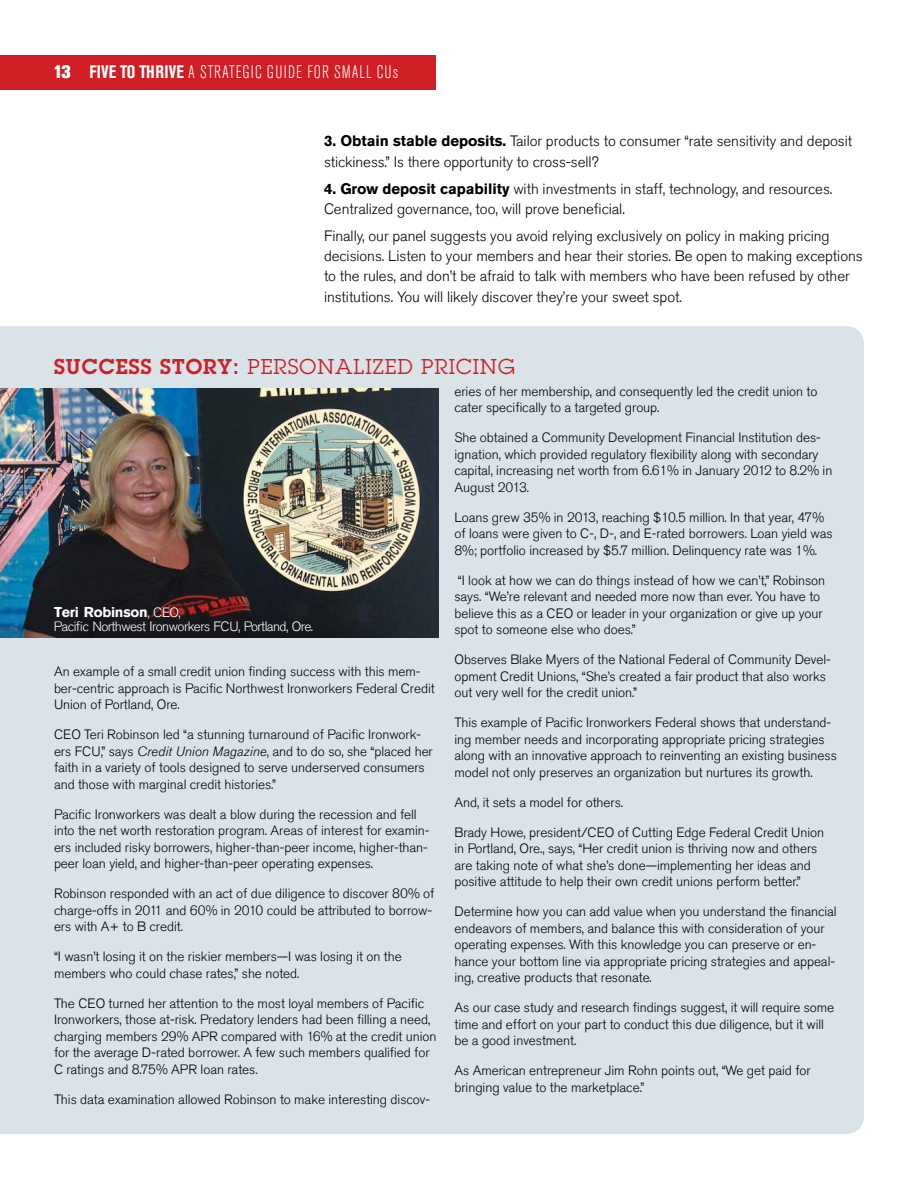
<style>
.page{position:relative;width:918px;height:1188px;background:#fff}
.page>*{position:absolute;margin:0;border:0;box-sizing:border-box;transform-origin:0 0}
.t1{font:21px "Lubalin Graph Std";letter-spacing:.05em;color:#cf1f25}
.t2{font:300 condensed 18px "Akzidenz Grotesk Std";letter-spacing:.055em;color:#fff}
.t3{font:300 15px/20.2px "Akzidenz Grotesk Std";letter-spacing:-.005em;color:#000}
.t4{font:700 14.25px "Akzidenz Grotesk Std";letter-spacing:-.02em;color:#fff}
.t5{font:300 13.5px/16.5px "Akzidenz Grotesk Std";letter-spacing:-.005em;color:#000}
.t6{font:300 13.5px "Akzidenz Grotesk Std";letter-spacing:-.04em;color:#fff}
.s1{font-weight:800;font-stretch:normal}
.s2{font-weight:700}
.s3{font-weight:600}
.s4{font-weight:300;font-size:13.5px}
.s5{font-style:italic}
</style>
<div class="page">
<div style="left:0;top:55px;width:435px;height:35px;background:#cf1f25"></div>
<div style="left:0;top:326px;width:864px;height:808px;background:#dae3e8"></div>
<img style="left:0;top:389px;width:438px;height:248px">
<h2 class="t2" style="left:54px;top:62px;width:346px"><span class="s1">13</span> <span class="s2">FIVE TO THRIVE</span> A STRATEGIC GUIDE FOR SMALL CUs</h2>
<p class="t3" style="left:324px;top:131px;width:530px"><span class="s2">3. Obtain stable deposits.</span> Tailor products to consumer “rate sensitivity and deposit stickiness.” Is there opportunity to cross-sell?</p>
<p class="t3" style="left:324px;top:178px;width:510px"><span class="s2">4. Grow deposit capability</span> with investments in staff, technology, and resources.<br>Centralized governance, too, will prove beneficial.</p>
<p class="t3" style="left:324px;top:226px;width:540px">Finally, our panel suggests you avoid relying exclusively on policy in making pricing decisions. Listen to your members and hear their stories. Be open to making exceptions to the rules, and don’t be afraid to talk with members who have been refused by other institutions. You will likely discover they’re your sweet spot.</p>
<h1 class="t1" style="left:54px;top:353px;width:462px"><span class="s3">SUCCESS STORY:</span> PERSONALIZED PRICING</h1>
<p class="t4" style="left:54px;top:604px;width:128px">Teri Robinson<span class="s4">, CEO,</span></p>
<p class="t6" style="left:54px;top:618px;width:261px">Pacific Northwest Ironworkers FCU, Portland, Ore.</p>
<p class="t5" style="left:54px;top:664px;width:382px">An example of a small credit union finding success with this mem&shy;ber-centric approach is Pacific Northwest Ironworkers Federal Credit<br>Union of Portland, Ore.</p>
<p class="t5" style="left:54px;top:727px;width:380px">CEO Teri Robinson led “a stunning turnaround of Pacific Ironwork&shy;ers FCU,” says <span class="s5">Credit Union Magazine</span>, and to do so, she “placed her faith in a variety of tools designed to serve underserved consumers and those with marginal credit histories.”</p>
<p class="t5" style="left:54px;top:806px;width:377px">Pacific Ironworkers was dealt a blow during the recession and fell into the net worth restoration program. Areas of interest for examin&shy;ers included risky borrowers, higher-than-peer income, higher-than&shy;peer loan yield, and higher-than-peer operating expenses.</p>
<p class="t5" style="left:54px;top:886px;width:382px">Robinson responded with an act of due diligence to discover 80% of charge-offs in 2011 and 60% in 2010 could be attributed to borrow&shy;ers with A+ to B credit.</p>
<p class="t5" style="left:54px;top:949px;width:349px">“I wasn’t losing it on the riskier members—I was losing it on the members who could chase rates,” she noted.</p>
<p class="t5" style="left:54px;top:995px;width:384px">The CEO turned her attention to the most loyal members of Pacific Ironworkers, those at-risk. Predatory lenders had been filling a need, charging members 29% APR compared with 16% at the credit union for the average D-rated borrower. A few such members qualified for C ratings and 8.75% APR loan rates.</p>
<p class="t5" style="left:54px;top:1091px;width:378px">This data examination allowed Robinson to make interesting discov-</p>
<p class="t5" style="left:455px;top:383px;width:365px">eries of her membership, and consequently led the credit union to cater specifically to a targeted group.</p>
<p class="t5" style="left:455px;top:430px;width:379px">She obtained a Community Development Financial Institution des&shy;ignation, which provided regulatory flexibility along with secondary capital, increasing net worth from 6.61% in January 2012 to 8.2% in August 2013.</p>
<p class="t5" style="left:455px;top:509px;width:380px">Loans grew 35% in 2013, reaching $10.5 million. In that year, 47% of loans were given to C-, D-, and E-rated borrowers. Loan yield was<br>8%; portfolio increased by $5.7 million. Delinquency rate was 1%.</p>
<p class="t5" style="left:455px;top:572px;width:372px">“I look at how we can do things instead of how we can’t,” Robinson says. “We’re relevant and needed more now than ever. You have to believe this as a CEO or leader in your organization or give up your spot to someone else who does.”</p>
<p class="t5" style="left:455px;top:652px;width:378px">Observes Blake Myers of the National Federal of Community Devel&shy;opment Credit Unions, “She’s created a fair product that also works out very well for the credit union.”</p>
<p class="t5" style="left:455px;top:715px;width:384px">This example of Pacific Ironworkers Federal shows that understand&shy;ing member needs and incorporating appropriate pricing strategies along with an innovative approach to reinventing an existing business model not only preserves an organization but nurtures its growth.</p>
<p class="t5" style="left:455px;top:794px;width:170px">And, it sets a model for others.</p>
<p class="t5" style="left:455px;top:824px;width:371px">Brady Howe, president/CEO of Cutting Edge Federal Credit Union in Portland, Ore., says, “Her credit union is thriving now and others are taking note of what she’s done—implementing her ideas and positive attitude to help their own credit unions perform better.”</p>
<p class="t5" style="left:455px;top:904px;width:384px">Determine how you can add value when you understand the financial endeavors of members, and balance this with consideration of your operating expenses. With this knowledge you can preserve or en&shy;hance your bottom line via appropriate pricing strategies and appeal&shy;ing, creative products that resonate.</p>
<p class="t5" style="left:455px;top:1000px;width:381px">As our case study and research findings suggest, it will require some time and effort on your part to conduct this due diligence, but it will be a good investment.</p>
<p class="t5" style="left:455px;top:1063px;width:358px">As American entrepreneur Jim Rohn points out, “We get paid for bringing value to the marketplace.”</p>
</div>
